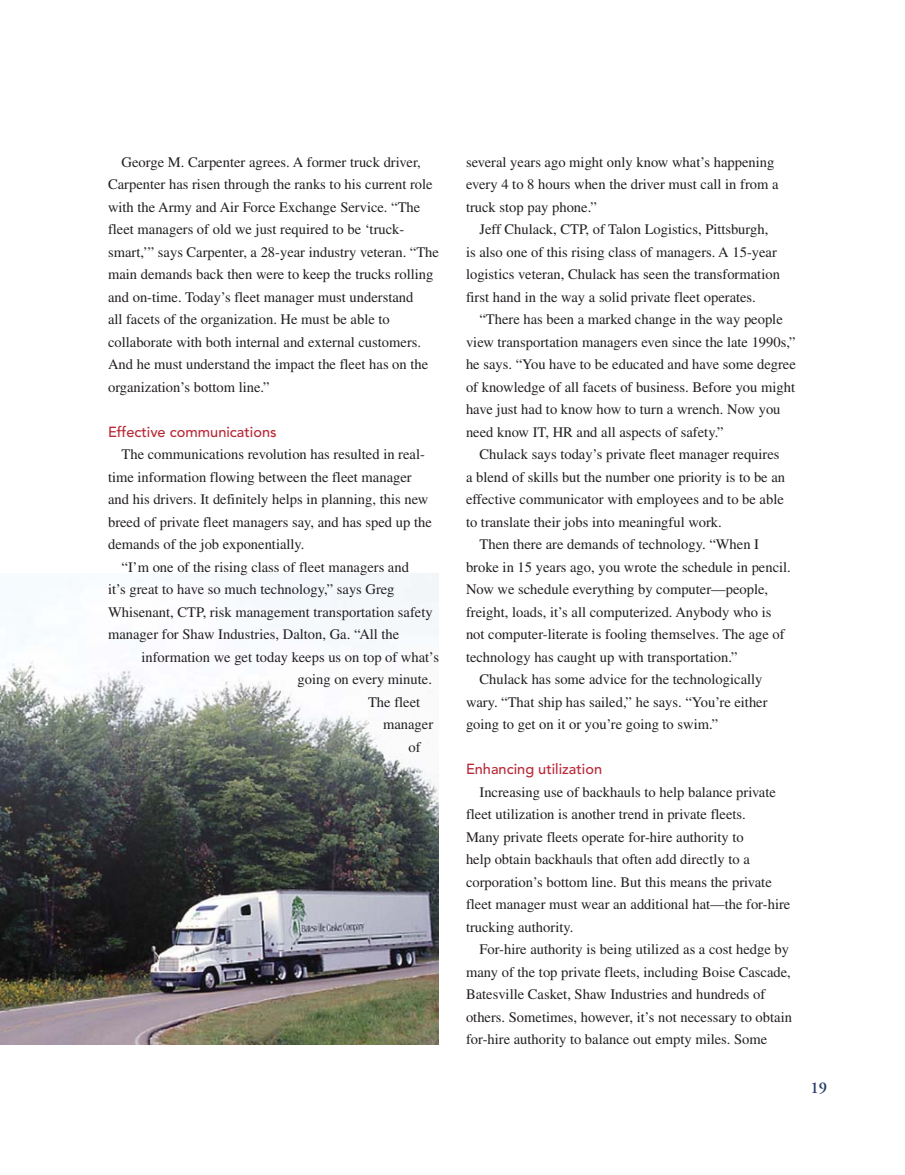
<style>
.page{position:relative;width:905px;height:1175px;background:#fff}
.page>*{position:absolute;margin:0;border:0;box-sizing:border-box;transform-origin:0 0}
.t1{font:600 16.5px "Adobe Garamond";color:#2c4169}
.t2{font:14.55px/22.5px "Times";color:#231f20}
.t3{font:500 14.55px "Avenir";color:#b82837}
</style>
<div class="page">
<img style="left:0;top:574px;width:439px;height:470px">
<p class="t2" style="left:108px;top:152px;width:332px;text-indent:13px">George M. Carpenter agrees. A former truck driver, Carpenter has risen through the ranks to his current role with the Army and Air Force Exchange Service. “The fleet managers of old we just required to be ‘truck&shy;smart,’” says Carpenter, a 28-year industry veteran. “The main demands back then were to keep the trucks rolling and on-time. Today’s fleet manager must understand<br>all facets of the organization. He must be able to collaborate with both internal and external customers.<br>And he must understand the impact the fleet has on the organization’s bottom line.”</p>
<p class="t3" style="left:108px;top:426px;width:170px">Effective communications</p>
<p class="t2" style="left:122px;top:444px;width:305px">The communications revolution has resulted in real-</p>
<p class="t2" style="left:108px;top:467px;width:305px">time information flowing between the fleet manager</p>
<p class="t2" style="left:108px;top:489px;width:322px">and his drivers. It definitely helps in planning, this new</p>
<p class="t2" style="left:108px;top:512px;width:325px">breed of private fleet managers say, and has sped up the</p>
<p class="t2" style="left:108px;top:534px;width:198px">demands of the job exponentially.</p>
<p class="t2" style="left:122px;top:557px;width:289px">“I’m one of the rising class of fleet managers and</p>
<p class="t2" style="left:108px;top:579px;width:288px">it’s great to have so much technology,” says Greg</p>
<p class="t2" style="left:108px;top:602px;width:326px">Whisenant, CTP, risk management transportation safety</p>
<p class="t2" style="left:108px;top:624px;width:293px">manager for Shaw Industries, Dalton, Ga. “All the</p>
<p class="t2" style="left:141px;top:647px;width:299px">information we get today keeps us on top of what’s</p>
<p class="t2" style="left:297px;top:669px;width:136px">going on every minute.</p>
<p class="t2" style="left:368px;top:692px;width:54px">The fleet</p>
<p class="t2" style="left:383px;top:714px;width:52px">manager</p>
<p class="t2" style="left:408px;top:737px;width:14px">of</p>
<p class="t2" style="left:466px;top:152px;width:314px">several years ago might only know what’s happening every 4 to 8 hours when the driver must call in from a truck stop pay phone.”</p>
<p class="t2" style="left:466px;top:219px;width:315px;text-indent:13px">Jeff Chulack, CTP, of Talon Logistics, Pittsburgh, is also one of this rising class of managers. A 15-year logistics veteran, Chulack has seen the transformation first hand in the way a solid private fleet operates.</p>
<p class="t2" style="left:466px;top:309px;width:331px;text-indent:13px">“There has been a marked change in the way people view transportation managers even since the late 1990s,” he says. “You have to be educated and have some degree of knowledge of all facets of business. Before you might have just had to know how to turn a wrench. Now you need know IT, HR and all aspects of safety.”</p>
<p class="t2" style="left:479px;top:444px;width:301px">Chulack says today’s private fleet manager requires</p>
<p class="t2" style="left:466px;top:467px;width:320px">a blend of skills but the number one priority is to be an</p>
<p class="t2" style="left:466px;top:489px;width:319px">effective communicator with employees and to be able</p>
<p class="t2" style="left:466px;top:512px;width:257px">to translate their jobs into meaningful work.</p>
<p class="t2" style="left:479px;top:534px;width:281px">Then there are demands of technology. “When I</p>
<p class="t2" style="left:466px;top:557px;width:326px">broke in 15 years ago, you wrote the schedule in pencil.</p>
<p class="t2" style="left:466px;top:579px;width:304px">Now we schedule everything by computer—people,</p>
<p class="t2" style="left:466px;top:602px;width:307px">freight, loads, it’s all computerized. Anybody who is</p>
<p class="t2" style="left:466px;top:624px;width:320px">not computer-literate is fooling themselves. The age of</p>
<p class="t2" style="left:466px;top:647px;width:273px">technology has caught up with transportation.”</p>
<p class="t2" style="left:479px;top:669px;width:284px">Chulack has some advice for the technologically</p>
<p class="t2" style="left:466px;top:692px;width:303px">wary. “That ship has sailed,” he says. “You’re either</p>
<p class="t2" style="left:466px;top:714px;width:254px">going to get on it or you’re going to swim.”</p>
<p class="t3" style="left:466px;top:763px;width:138px">Enhancing utilization</p>
<p class="t2" style="left:466px;top:782px;width:326px;text-indent:13px">Increasing use of backhauls to help balance private fleet utilization is another trend in private fleets.<br>Many private fleets operate for-hire authority to<br>help obtain backhauls that often add directly to a corporation’s bottom line. But this means the private fleet manager must wear an additional hat—the for-hire trucking authority.</p>
<p class="t2" style="left:466px;top:939px;width:327px;text-indent:13px">For-hire authority is being utilized as a cost hedge by many of the top private fleets, including Boise Cascade, Batesville Casket, Shaw Industries and hundreds of others. Sometimes, however, it’s not necessary to obtain for-hire authority to balance out empty miles. Some</p>
<p class="t1" style="left:810px;top:1080px;width:18px">19</p>
</div>
